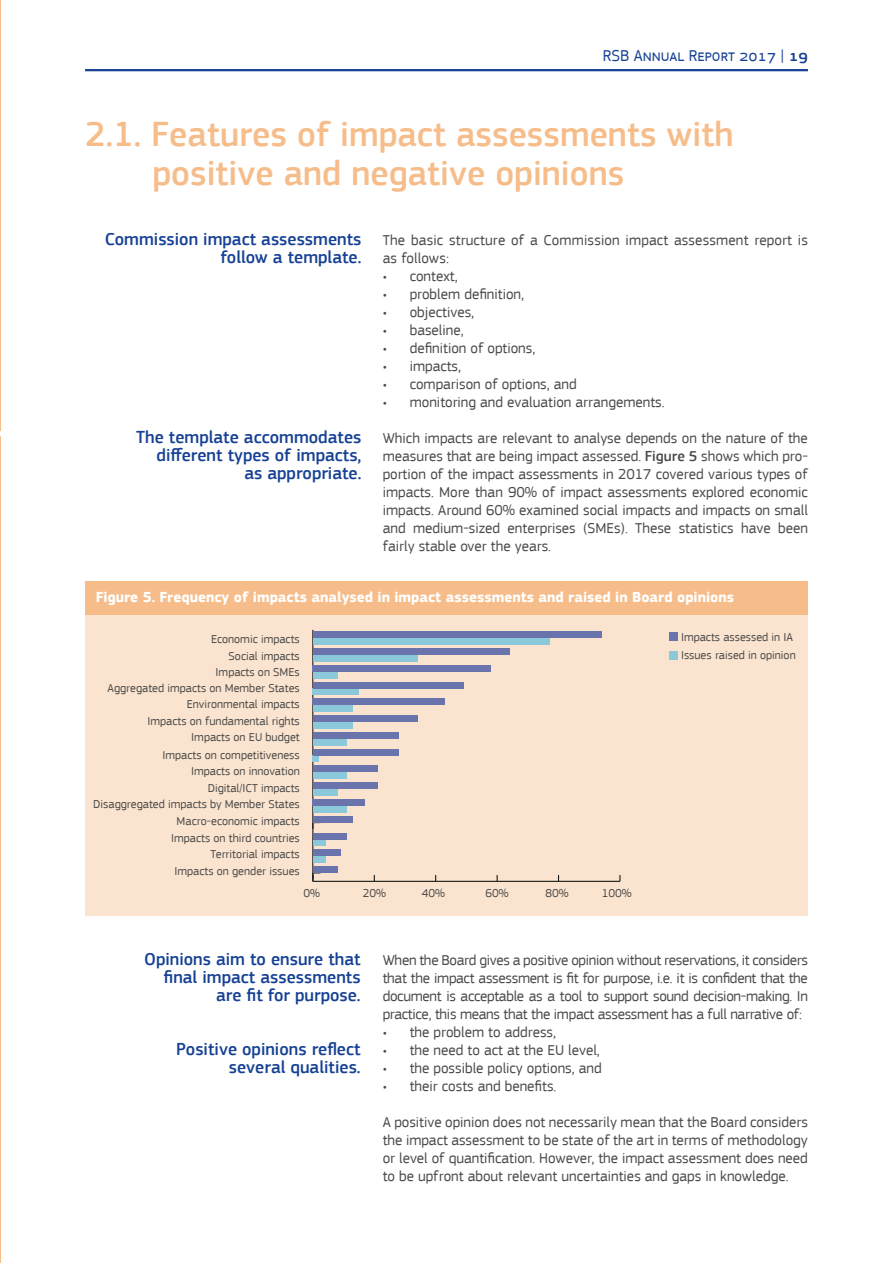
<style>
.page{position:relative;width:893px;height:1263px;background:#fff}
.page>*{position:absolute;margin:0;border:0;box-sizing:border-box;transform-origin:0 0}
.t1{font:500 36px/39px "EC Square Sans Pro";color:#f6bd8a}
.t2{font:500 18px/18px "EC Square Sans Pro";color:#164194;text-align:right}
.t3{font:16.5px "EC Square Sans Pro";color:#164194}
.t4{font:15px/18px "EC Square Sans Pro";color:#4a4a49;text-align:justify}
.t5{font:700 15px "EC Square Sans Pro";color:#fff}
.t6{font:12px/16.6px "EC Square Sans Pro";color:#4a4a49;text-align:right}
.s1{font-weight:500}
</style>
<div class="page">
<hr style="left:0;top:0;width:1px;height:1263px;background:#f6bd8a">
<div style="left:85px;top:587px;width:722px;height:328px;background:#fbe4cf"></div>
<div style="left:85px;top:582px;width:723px;height:33px;background:#f6bd8a"></div>
<div style="left:0;top:431px;width:21px;height:5px;background:#fff"></div>
<hr style="left:313px;top:881px;width:307px;height:1px;background:#000">
<hr style="left:313px;top:630px;width:1px;height:251px;background:#000">
<div style="left:313px;top:638px;width:236px;height:6px;background:#8bc8da"></div>
<div style="left:313px;top:655px;width:104px;height:6px;background:#8bc8da"></div>
<div style="left:313px;top:672px;width:24px;height:6px;background:#8bc8da"></div>
<div style="left:313px;top:689px;width:46px;height:6px;background:#8bc8da"></div>
<div style="left:313px;top:706px;width:40px;height:6px;background:#8bc8da"></div>
<div style="left:313px;top:722px;width:40px;height:6px;background:#8bc8da"></div>
<div style="left:313px;top:739px;width:34px;height:6px;background:#8bc8da"></div>
<svg style="left:313px;top:755px;width:8px;height:7px"></svg>
<div style="left:313px;top:773px;width:34px;height:6px;background:#8bc8da"></div>
<div style="left:313px;top:789px;width:24px;height:6px;background:#8bc8da"></div>
<div style="left:313px;top:806px;width:34px;height:6px;background:#8bc8da"></div>
<svg style="left:313px;top:822px;width:8px;height:7px"></svg>
<div style="left:313px;top:840px;width:12px;height:6px;background:#8bc8da"></div>
<div style="left:313px;top:856px;width:12px;height:6px;background:#8bc8da"></div>
<svg style="left:313px;top:873px;width:8px;height:8px"></svg>
<div style="left:313px;top:632px;width:288px;height:6px;background:#6a73ab"></div>
<div style="left:313px;top:649px;width:196px;height:6px;background:#6a73ab"></div>
<div style="left:313px;top:665px;width:178px;height:6px;background:#6a73ab"></div>
<div style="left:313px;top:682px;width:150px;height:6px;background:#6a73ab"></div>
<div style="left:313px;top:699px;width:132px;height:6px;background:#6a73ab"></div>
<div style="left:313px;top:716px;width:104px;height:6px;background:#6a73ab"></div>
<div style="left:313px;top:732px;width:86px;height:6px;background:#6a73ab"></div>
<div style="left:313px;top:749px;width:86px;height:6px;background:#6a73ab"></div>
<div style="left:313px;top:766px;width:64px;height:6px;background:#6a73ab"></div>
<div style="left:313px;top:783px;width:64px;height:6px;background:#6a73ab"></div>
<div style="left:313px;top:799px;width:52px;height:6px;background:#6a73ab"></div>
<div style="left:313px;top:816px;width:40px;height:6px;background:#6a73ab"></div>
<div style="left:313px;top:833px;width:34px;height:6px;background:#6a73ab"></div>
<div style="left:313px;top:850px;width:27px;height:6px;background:#6a73ab"></div>
<div style="left:313px;top:866px;width:24px;height:6px;background:#6a73ab"></div>
<div style="left:670px;top:632px;width:8px;height:9px;background:#6a73ab"></div>
<div style="left:670px;top:651px;width:8px;height:8px;background:#8bc8da"></div>
<hr style="left:85px;top:69px;width:723px;height:2px;background:#164194">
<p class="t3" style="left:603px;top:46px;width:207px">RSB Annual Report 2017 | <span class="s1">19</span></p>
<h1 class="t1" style="left:153px;top:115px;width:582px;text-indent:-68px">2.1. Features of impact assessments with positive and negative opinions</h1>
<p class="t2" style="left:105px;top:230px;width:258px">Commission impact assessments follow a template.</p>
<p class="t2" style="left:136px;top:428px;width:227px">The template accommodates different types of impacts, as appropriate.</p>
<p class="t4" style="left:383px;top:231px;width:427px">The basic structure of a Commission impact assessment report is as follows:</p>
<p class="t4" style="left:383px;top:267px;width:76px">• context,</p>
<p class="t4" style="left:383px;top:285px;width:143px">• problem definition,</p>
<p class="t4" style="left:383px;top:303px;width:93px">• objectives,</p>
<p class="t4" style="left:383px;top:321px;width:82px">• baseline,</p>
<p class="t4" style="left:383px;top:339px;width:154px">• definition of options,</p>
<p class="t4" style="left:383px;top:357px;width:80px">• impacts,</p>
<p class="t4" style="left:383px;top:375px;width:196px">• comparison of options, and</p>
<p class="t4" style="left:383px;top:393px;width:283px">• monitoring and evaluation arrangements.</p>
<p class="t4" style="left:383px;top:429px;width:427px">Which impacts are relevant to analyse depends on the nature of the measures that are being impact assessed. <span class="s1">Figure 5</span> shows which pro&shy;portion of the impact assessments in 2017 covered various types of impacts. More than 90% of impact assessments explored economic impacts. Around 60% examined social impacts and impacts on small and medium-sized enterprises (SMEs). These statistics have been fairly stable over the years.</p>
<p class="t5" style="left:96px;top:588px;width:640px">Figure 5. Frequency of impacts analysed in impact assessments and raised in Board opinions</p>
<p class="t6" style="left:107px;top:631px;width:194px;line-height:16.2px">Economic impacts<br>Social impacts<br>Impacts on SMEs<br>Aggregated impacts on Member States<br>Environmental impacts<br>Impacts on fundamental rights<br>Impacts on EU budget</p>
<p class="t6" style="left:93px;top:747px;width:208px">Impacts on competitiveness<br>Impacts on innovation<br>Digital/ICT impacts<br>Disaggregated impacts by Member States<br>Macro-economic impacts<br>Impacts on third countries<br>Territorial impacts<br>Impacts on gender issues</p>
<p class="t6" style="left:303px;top:885px;width:18px">0%</p>
<p class="t6" style="left:363px;top:885px;width:25px">20%</p>
<p class="t6" style="left:422px;top:885px;width:25px">40%</p>
<p class="t6" style="left:485px;top:885px;width:25px">60%</p>
<p class="t6" style="left:545px;top:885px;width:25px">80%</p>
<p class="t6" style="left:602px;top:885px;width:31px">100%</p>
<p class="t6" style="left:681px;top:627px;width:116px;line-height:18.6px;text-align:left">Impacts assessed in IA<br>Issues raised in opinion</p>
<p class="t2" style="left:144px;top:950px;width:218px">Opinions aim to ensure that final impact assessments are fit for purpose.</p>
<p class="t2" style="left:176px;top:1040px;width:186px">Positive opinions reflect several qualities.</p>
<p class="t4" style="left:383px;top:951px;width:427px">When the Board gives a positive opinion without reservations, it considers that the impact assessment is fit for purpose, i.e. it is confident that the document is acceptable as a tool to support sound decision-making. In practice, this means that the impact assessment has a full narrative of:</p>
<p class="t4" style="left:383px;top:1023px;width:175px">• the problem to address,</p>
<p class="t4" style="left:383px;top:1041px;width:219px">• the need to act at the EU level,</p>
<p class="t4" style="left:383px;top:1059px;width:221px">• the possible policy options, and</p>
<p class="t4" style="left:383px;top:1077px;width:175px">• their costs and benefits.</p>
<p class="t4" style="left:383px;top:1113px;width:427px">A positive opinion does not necessarily mean that the Board considers the impact assessment to be state of the art in terms of methodology or level of quantification. However, the impact assessment does need to be upfront about relevant uncertainties and gaps in knowledge.</p>
</div>
